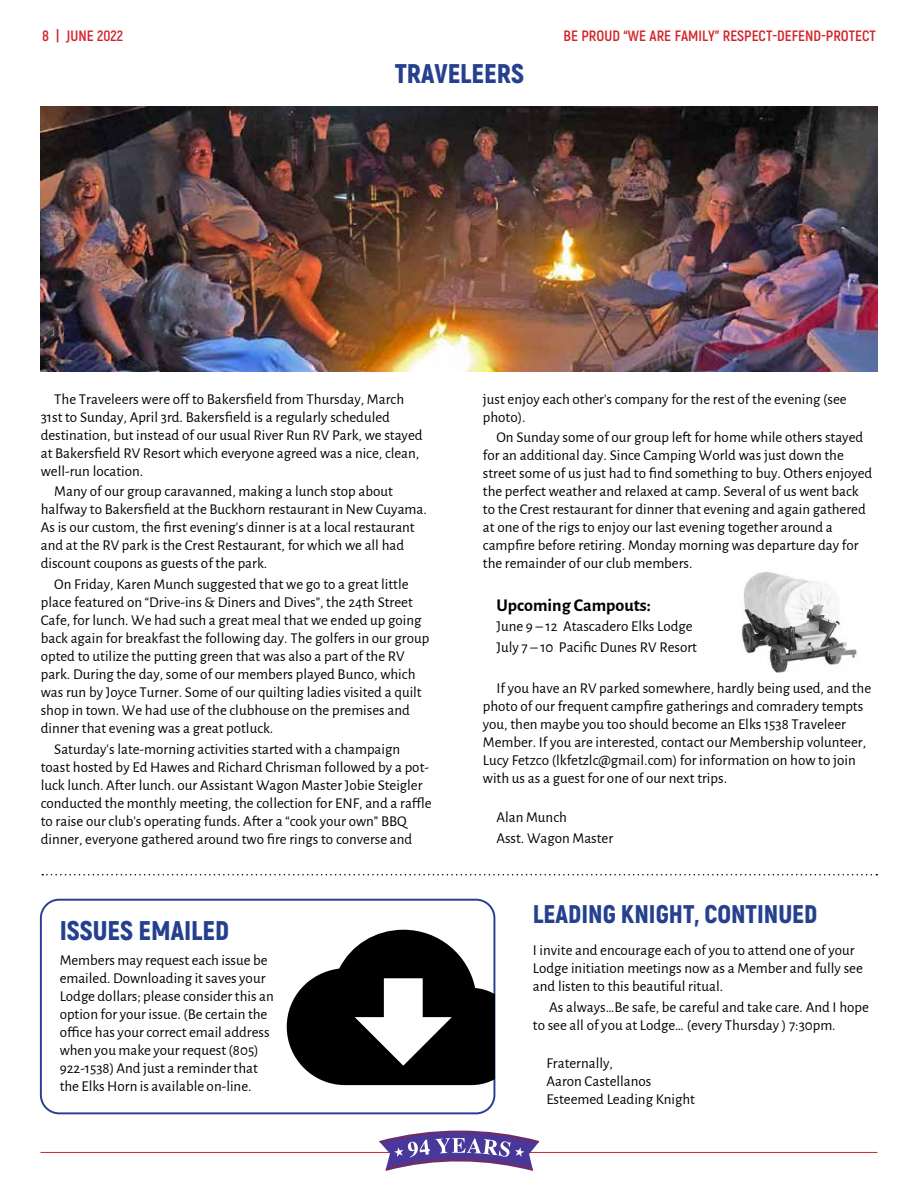
<style>
.page{position:relative;width:918px;height:1188px;background:#fff}
.page>*{position:absolute;margin:0;border:0;box-sizing:border-box;transform-origin:0 0}
.t1{font:900 27px "Akrobat";color:#25408f}
.t2{font:900 25.5px "Akrobat";color:#25408f}
.t3{font:700 18px "Alegreya Sans";color:#000}
.t4{font:15px/18px "Alegreya Sans";color:#000}
.t5{font:700 15px "Akrobat";color:#d2232a}
</style>
<div class="page">
<hr style="left:40px;top:1152px;width:838px;height:1px;background:#d2232a">
<svg style="left:380px;top:1128px;width:159px;height:15px"></svg>
<svg style="left:379px;top:1131px;width:160px;height:40px"></svg>
<img style="left:40px;top:106px;width:838px;height:265px">
<img style="left:741px;top:572px;width:116px;height:101px">
<svg style="left:42px;top:874px;width:835px;height:1px"></svg>
<div style="left:40px;top:899px;width:455px;height:215px;border:2px solid #25408f;border-radius:18px"></div>
<svg style="left:287px;top:930px;width:208px;height:155px"></svg>
<p class="t5" style="left:42px;top:26px;width:83px">8 | JUNE 2022</p>
<p class="t5" style="left:563px;top:26px;width:314px">BE PROUD “WE ARE FAMILY” RESPECT-DEFEND-PROTECT</p>
<h1 class="t1" style="left:395px;top:56px;width:131px">TRAVELEERS</h1>
<p class="t4" style="left:41px;top:389px;width:383px;text-indent:14px">The Traveleers were off to Bakersfield from Thursday, March 31st to Sunday, April 3rd. Bakersfield is a regularly scheduled destination, but instead of our usual River Run RV Park, we stayed at Bakersfield RV Resort which everyone agreed was a nice, clean, well-run location.</p>
<p class="t4" style="left:41px;top:482px;width:388px;text-indent:14px">Many of our group caravanned, making a lunch stop about halfway to Bakersfield at the Buckhorn restaurant in New Cuyama.<br>As is our custom, the first evening’s dinner is at a local restaurant and at the RV park is the Crest Restaurant, for which we all had discount coupons as guests of the park.</p>
<p class="t4" style="left:41px;top:575px;width:390px;text-indent:14px">On Friday, Karen Munch suggested that we go to a great little place featured on “Drive-ins &amp; Diners and Dives”, the 24th Street Cafe, for lunch. We had such a great meal that we ended up going back again for breakfast the following day. The golfers in our group opted to utilize the putting green that was also a part of the RV park. During the day, some of our members played Bunco, which was run by Joyce Turner. Some of our quilting ladies visited a quilt shop in town. We had use of the clubhouse on the premises and dinner that evening was a great potluck.</p>
<p class="t4" style="left:41px;top:739px;width:392px;text-indent:14px">Saturday’s late-morning activities started with a champaign toast hosted by Ed Hawes and Richard Chrisman followed by a pot&shy;luck lunch. After lunch. our Assistant Wagon Master Jobie Steigler conducted the monthly meeting, the collection for ENF, and a raffle to raise our club’s operating funds. After a “cook your own” BBQ dinner, everyone gathered around two fire rings to converse and</p>
<p class="t4" style="left:483px;top:389px;width:365px">just enjoy each other’s company for the rest of the evening (see photo).</p>
<p class="t4" style="left:483px;top:428px;width:391px;text-indent:14px">On Sunday some of our group left for home while others stayed for an additional day. Since Camping World was just down the street some of us just had to find something to buy. Others enjoyed the perfect weather and relaxed at camp. Several of us went back to the Crest restaurant for dinner that evening and again gathered at one of the rigs to enjoy our last evening together around a campfire before retiring. Monday morning was departure day for the remainder of our club members.</p>
<p class="t3" style="left:496px;top:592px;width:156px">Upcoming Campouts:</p>
<p class="t4" style="left:496px;top:615px;width:202px;line-height:20.7px">June 9 – 12 Atascadero Elks Lodge<br>July 7 – 10 Pacific Dunes RV Resort</p>
<p class="t4" style="left:483px;top:679px;width:390px;text-indent:14px">If you have an RV parked somewhere, hardly being used, and the photo of our frequent campfire gatherings and comradery tempts you, then maybe you too should become an Elks 1538 Traveleer Member. If you are interested, contact our Membership volunteer, Lucy Fetzco (lkfetzlc@gmail.com) for information on how to join with us as a guest for one of our next trips.</p>
<p class="t4" style="left:496px;top:806px;width:118px;line-height:20.7px">Alan Munch<br>Asst. Wagon Master</p>
<h2 class="t2" style="left:533px;top:898px;width:286px">LEADING KNIGHT, CONTINUED</h2>
<h1 class="t1" style="left:60px;top:913px;width:171px">ISSUES EMAILED</h1>
<p class="t4" style="left:60px;top:950px;width:216px">Members may request each issue be emailed. Downloading it saves your Lodge dollars; please consider this an option for your issue. (Be certain the office has your correct email address when you make your request (805)<br>922-1538) And just a reminder that the Elks Horn is available on-line.</p>
<p class="t4" style="left:533px;top:940px;width:331px">I invite and encourage each of you to attend one of your<br>Lodge initiation meetings now as a Member and fully see and listen to this beautiful ritual.</p>
<p class="t4" style="left:533px;top:997px;width:338px;text-indent:16px">As always…Be safe, be careful and take care. And I hope to see all of you at Lodge… (every Thursday ) 7:30pm.</p>
<p class="t4" style="left:546px;top:1054px;width:150px">Fraternally,<br>Aaron Castellanos<br>Esteemed Leading Knight</p>
</div>
